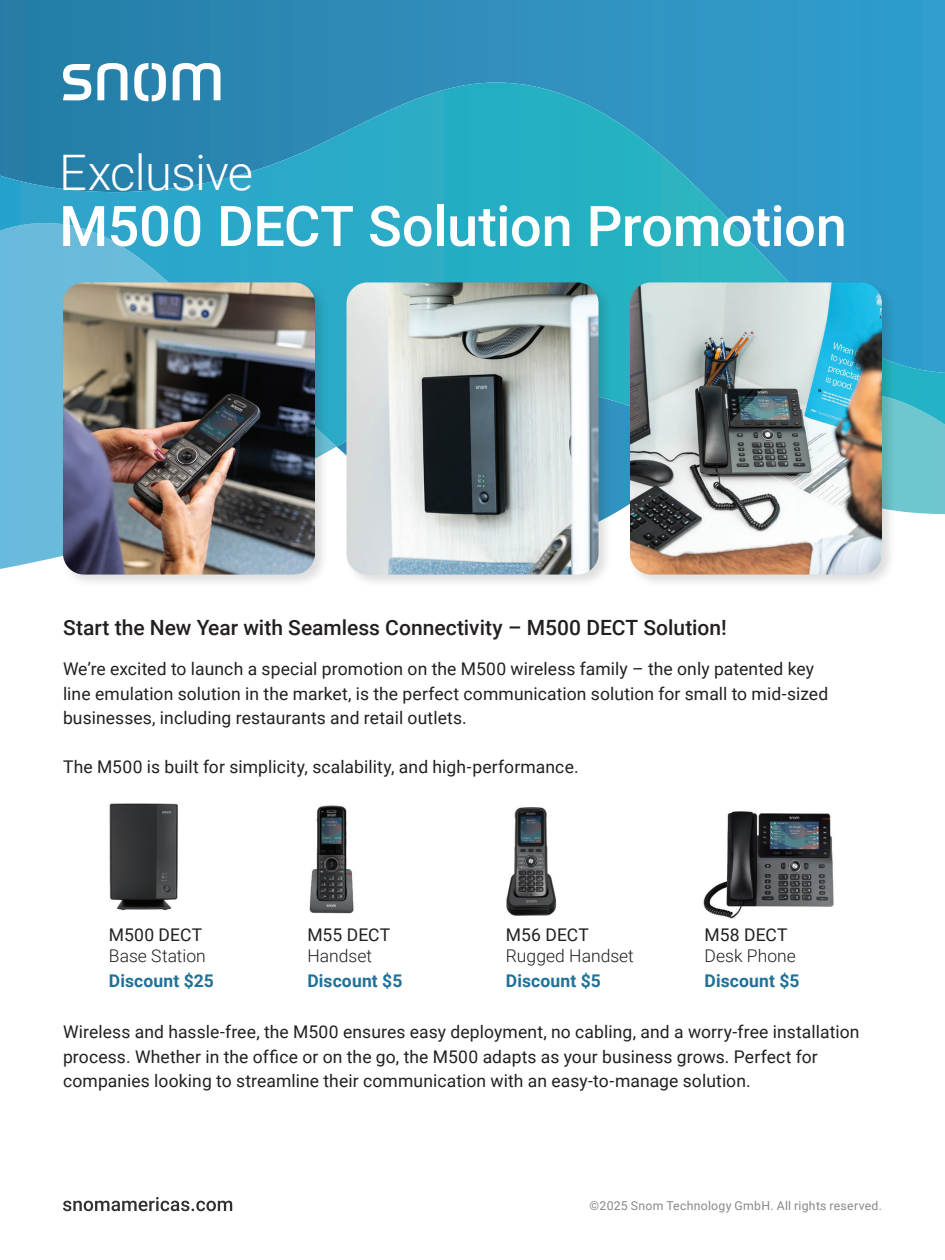
<style>
.page{position:relative;width:945px;height:1260px;background:#fff}
.page>*{position:absolute;margin:0;border:0;box-sizing:border-box;transform-origin:0 0}
.t1{font:500 56px "Roboto";letter-spacing:-.005em;color:#fff}
.t2{font:300 49px "Roboto";letter-spacing:-.015em;color:#fff}
.t3{font:500 21px "Roboto";color:#231f20}
.t4{font:17.5px/24.5px "Roboto";letter-spacing:.005em;color:#231f20}
.t5{font:300 17.5px/21px "Roboto";color:#231f20}
.t6{font:700 17.5px "Roboto";letter-spacing:.01em;color:#1f7198}
.t7{font:12.25px "Roboto";letter-spacing:.02em;color:#888}
.s1{font-weight:400}
.s2{font-weight:300}
</style>
<div class="page">
<svg style="left:0;top:0;width:945px;height:83px;background:#2d8eba"></svg>
<img style="left:0;top:447px;width:945px;height:122px">
<img style="left:0;top:83px;width:945px;height:364px">
<svg style="left:63px;top:64px;width:28px;height:36px"></svg>
<svg style="left:134px;top:63px;width:32px;height:38px"></svg>
<svg style="left:173px;top:63px;width:47px;height:37px"></svg>
<svg style="left:97px;top:63px;width:30px;height:37px"></svg>
<svg style="left:63px;top:1197px;width:169px;height:14px"></svg>
<div style="left:60px;top:280px;width:268px;height:308px;background:#231f20;opacity:.15"></div>
<img style="left:63px;top:282px;width:252px;height:293px">
<div style="left:344px;top:280px;width:268px;height:308px;background:#231f20;opacity:.15"></div>
<img style="left:346px;top:282px;width:252px;height:293px">
<div style="left:627px;top:280px;width:268px;height:308px;background:#231f20;opacity:.15"></div>
<img style="left:630px;top:282px;width:252px;height:293px">
<img style="left:109px;top:803px;width:69px;height:108px">
<img style="left:309px;top:805px;width:45px;height:108px">
<img style="left:506px;top:807px;width:51px;height:108px">
<img style="left:703px;top:811px;width:131px;height:108px">
<p class="t2" style="left:59px;top:138px;width:195px">Exclusive</p>
<p class="t1" style="left:59px;top:187px;width:789px">M500 DECT Solution Promotion</p>
<p class="t3" style="left:63px;top:613px;width:665px">Start the New Year with Seamless Connectivity – M500 DECT Solution!</p>
<p class="t4" style="left:63px;top:656px;width:767px">We’re excited to launch a special promotion on the M500 wireless family – the only patented key line emulation solution in the market, is the perfect communication solution for small to mid-sized businesses, including restaurants and retail outlets.</p>
<p class="t4" style="left:63px;top:754px;width:517px">The M500 is built for simplicity, scalability, and high-performance.</p>
<p class="t4" style="left:705px;top:922px;width:85px">M58 DECT</p>
<p class="t5" style="left:705px;top:945px;width:93px">Desk Phone</p>
<p class="t6" style="left:705px;top:968px;width:96px">Discount $5</p>
<p class="t4" style="left:63px;top:1019px;width:798px">Wireless and hassle-free, the M500 ensures easy deployment, no cabling, and a worry-free installation process. Whether in the office or on the go, the M500 adapts as your business grows. Perfect for companies looking to streamline their communication with an easy-to-manage solution.</p>
<p class="t5" style="left:109px;top:924px;width:99px"><span class="s1">M500 DECT<br></span>Base Station</p>
<p class="t6" style="left:109px;top:968px;width:107px">Discount $25</p>
<p class="t4" style="left:307px;top:924px;width:84px;line-height:21px">M55 DECT<br><span class="s2">Handset</span></p>
<p class="t6" style="left:307px;top:968px;width:96px">Discount $5</p>
<p class="t5" style="left:506px;top:924px;width:129px"><span class="s1">M56 DECT<br></span>Rugged Handset</p>
<p class="t6" style="left:506px;top:968px;width:96px">Discount $5</p>
<p class="t7" style="left:590px;top:1197px;width:294px">©2025 Snom Technology GmbH. All rights reserved.</p>
</div>
